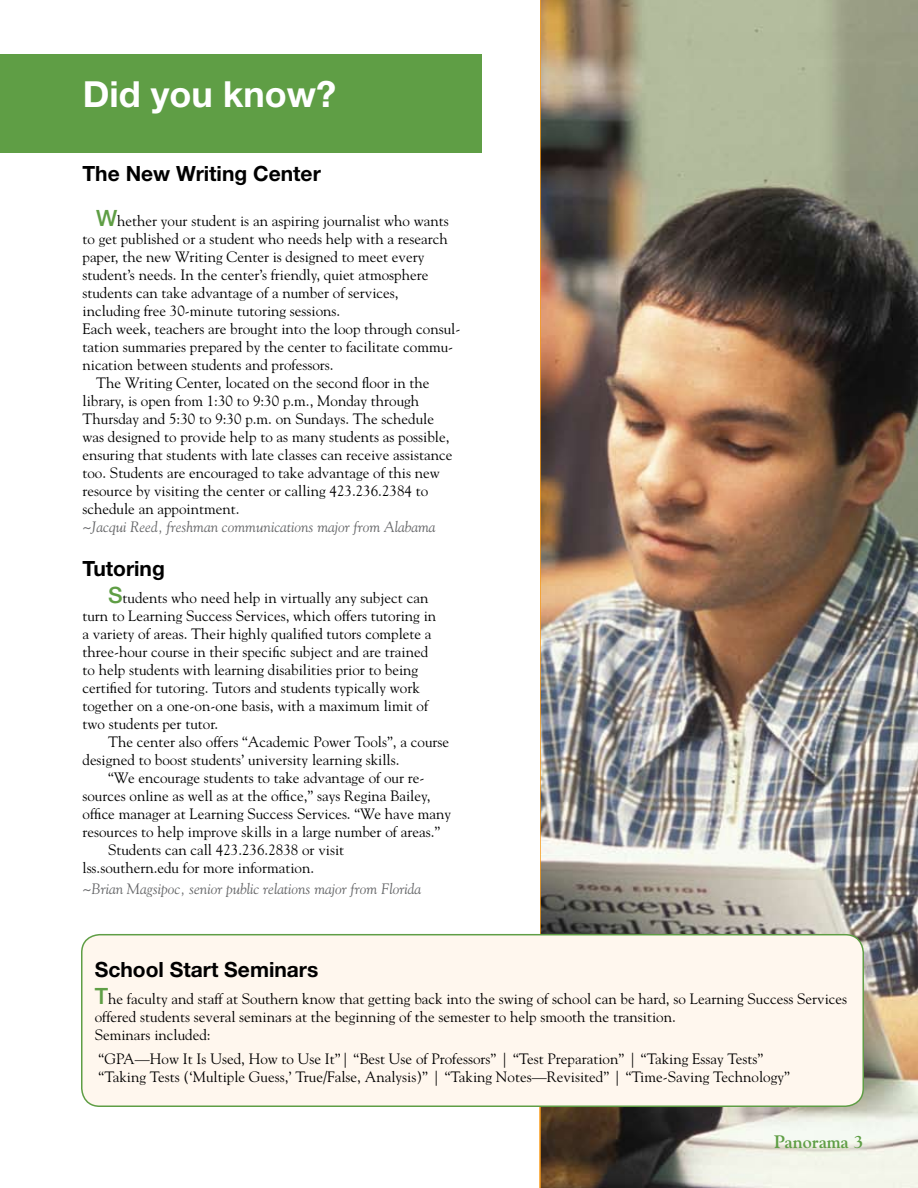
<style>
.page{position:relative;width:918px;height:1188px;background:#fff}
.page>*{position:absolute;margin:0;border:0;box-sizing:border-box;transform-origin:0 0}
.t1{font:700 36px "Helvetica Neue";color:#fff}
.t2{font:700 21px "Helvetica Neue";color:#000}
.t3{font:700 18px "Goudy";color:#5f9e45}
.t4{font:15px/18px "Goudy";color:#000}
.t5{font:italic 15px "Goudy";color:#636466}
.s1{font-family:"Helvetica Neue";font-weight:500;font-size:22.5px;color:#5f9e45}
</style>
<div class="page">
<img style="left:539px;top:0;width:379px;height:1188px">
<div style="left:0;top:0;width:540px;height:1094px;background:#fff"></div>
<div style="left:82px;top:935px;width:781px;height:171px;background:#fff7ee;border-radius:18px"></div>
<div style="left:81px;top:934px;width:783px;height:173px;border:2px solid #5f9e45;border-radius:18px"></div>
<div style="left:0;top:54px;width:482px;height:99px;background:#5f9e45"></div>
<svg style="left:854px;top:1135px;width:8px;height:13px"></svg>
<h1 class="t1" style="left:83px;top:72px;width:255px">Did you know?</h1>
<h2 class="t2" style="left:82px;top:161px;width:240px">The New Writing Center</h2>
<p class="t4" style="left:96px;top:212px;width:354px"><span class="s1">W</span>hether your student is an aspiring journalist who wants</p>
<p class="t4" style="left:82px;top:230px;width:367px">to get published or a student who needs help with a research</p>
<p class="t4" style="left:82px;top:248px;width:343px">paper, the new Writing Center is designed to meet every</p>
<p class="t4" style="left:82px;top:266px;width:347px">student’s needs. In the center’s friendly, quiet atmosphere</p>
<p class="t4" style="left:82px;top:284px;width:318px">students can take advantage of a number of services,</p>
<p class="t4" style="left:82px;top:302px;width:259px">including free 30-minute tutoring sessions.</p>
<p class="t4" style="left:82px;top:320px;width:380px">Each week, teachers are brought into the loop through consul-</p>
<p class="t4" style="left:82px;top:338px;width:372px">tation summaries prepared by the center to facilitate commu-</p>
<p class="t4" style="left:82px;top:356px;width:253px">nication between students and professors.</p>
<p class="t4" style="left:96px;top:374px;width:335px">The Writing Center, located on the second floor in the</p>
<p class="t4" style="left:82px;top:392px;width:338px">library, is open from 1:30 to 9:30 p.m., Monday through</p>
<p class="t4" style="left:82px;top:410px;width:353px">Thursday and 5:30 to 9:30 p.m. on Sundays. The schedule</p>
<p class="t4" style="left:82px;top:428px;width:368px">was designed to provide help to as many students as possible,</p>
<p class="t4" style="left:82px;top:446px;width:371px">ensuring that students with late classes can receive assistance</p>
<p class="t4" style="left:82px;top:464px;width:359px">too. Students are encouraged to take advantage of this new</p>
<p class="t4" style="left:82px;top:482px;width:347px">resource by visiting the center or calling 423.236.2384 to</p>
<p class="t4" style="left:82px;top:500px;width:159px">schedule an appointment.</p>
<p class="t5" style="left:82px;top:518px;width:355px">~Jacqui Reed, freshman communications major from Alabama</p>
<h2 class="t2" style="left:82px;top:555px;width:84px">Tutoring</h2>
<p class="t4" style="left:82px;top:588px;width:355px;text-indent:26px"><span class="s1">S</span>tudents who need help in virtually any subject can turn to Learning Success Services, which offers tutoring in a variety of areas. Their highly qualified tutors complete a three-hour course in their specific subject and are trained to help students with learning disabilities prior to being certified for tutoring. Tutors and students typically work together on a one-on-one basis, with a maximum limit of two students per tutor.</p>
<p class="t4" style="left:108px;top:732px;width:343px">The center also offers “Academic Power Tools”, a course</p>
<p class="t4" style="left:82px;top:750px;width:319px">designed to boost students’ university learning skills.</p>
<p class="t4" style="left:108px;top:768px;width:318px">“We encourage students to take advantage of our re-</p>
<p class="t4" style="left:82px;top:786px;width:349px">sources online as well as at the office,” says Regina Bailey,</p>
<p class="t4" style="left:82px;top:804px;width:370px">office manager at Learning Success Services. “We have many</p>
<p class="t4" style="left:82px;top:822px;width:359px">resources to help improve skills in a large number of areas.”</p>
<p class="t4" style="left:108px;top:840px;width:238px">Students can call 423.236.2838 or visit</p>
<p class="t4" style="left:82px;top:858px;width:233px">lss.southern.edu for more information.</p>
<p class="t5" style="left:82px;top:879px;width:340px">~Brian Magsipoc, senior public relations major from Florida</p>
<h2 class="t2" style="left:95px;top:957px;width:225px">School Start Seminars</h2>
<p class="t4" style="left:95px;top:990px;width:754px"><span class="s1">T</span>he faculty and staff at Southern know that getting back into the swing of school can be hard, so Learning Success Services offered students several seminars at the beginning of the semester to help smooth the transition.<br>Seminars included:</p>
<p class="t4" style="left:99px;top:1050px;width:693px">“GPA—How It Is Used, How to Use It”| “Best Use of Professors” | “Test Preparation” | “Taking Essay Tests” “Taking Tests (‘Multiple Guess,’ True/False, Analysis)” | “Taking Notes—Revisited” | “Time-Saving Technology”</p>
<p class="t3" style="left:774px;top:1130px;width:76px">Panorama</p>
</div>
